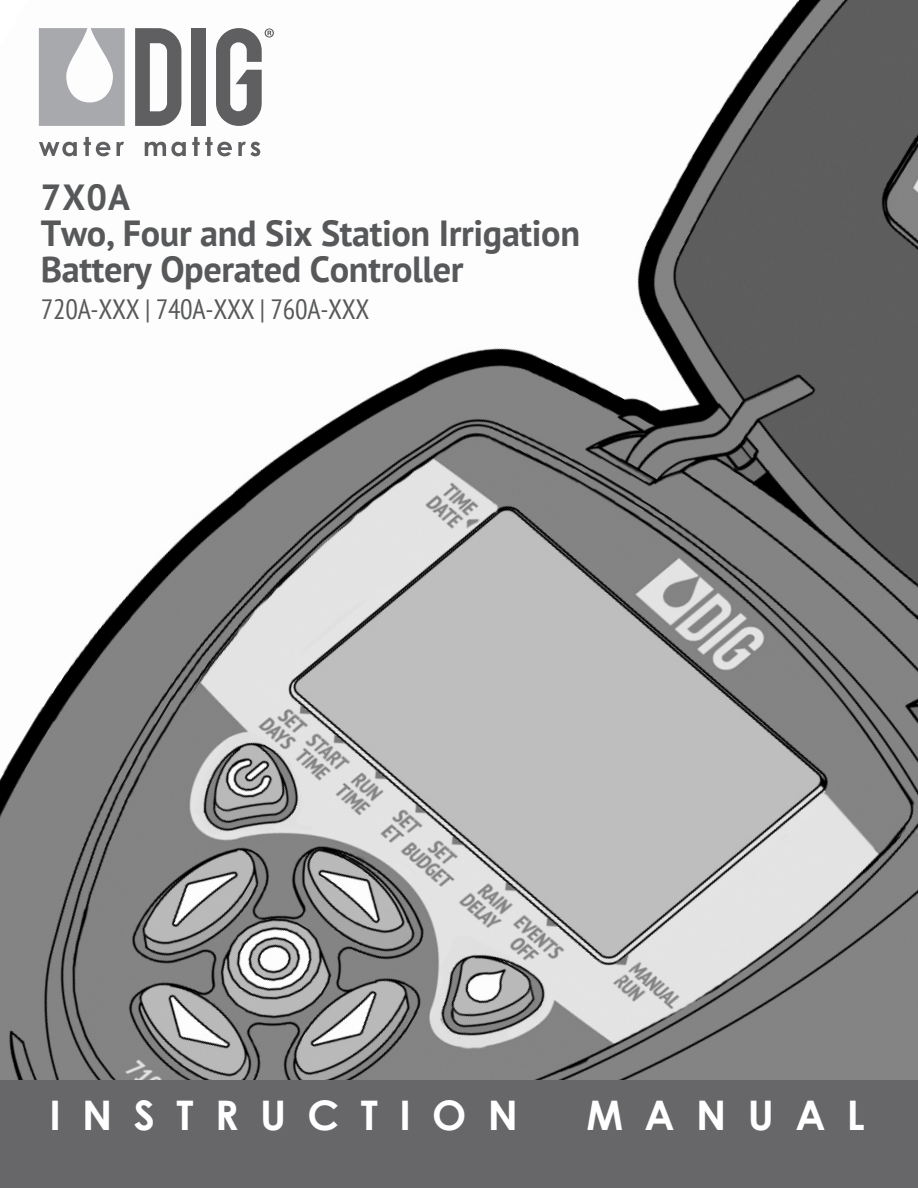
<style>
.page{position:relative;width:918px;height:1188px;background:#fff}
.page>*{position:absolute;margin:0;border:0;box-sizing:border-box;transform-origin:0 0}
._11_black_bar{font:700 40.8px "Century Gothic";letter-spacing:.525em;color:#fff}
.t1{font:700 36.3px/36.3px "PT Sans";letter-spacing:-.01em;color:#57585a}
.t2{font:condensed 27.9px "PT Sans";letter-spacing:-.01em;color:#57585a}
</style>
<div class="page">
<img style="left:0;top:0;width:918px;height:1081px">
<div style="left:0;top:1081px;width:918px;height:107px;background:#67676a"></div>
<svg style="left:135px;top:28px;width:46px;height:98px"></svg>
<div style="left:191px;top:28px;width:15px;height:98px;background:#5f5f62"></div>
<svg style="left:216px;top:28px;width:58px;height:98px"></svg>
<svg style="left:39px;top:28px;width:86px;height:98px"></svg>
<svg style="left:39px;top:142px;width:38px;height:14px"></svg>
<svg style="left:84px;top:137px;width:26px;height:19px"></svg>
<svg style="left:117px;top:142px;width:7px;height:14px"></svg>
<svg style="left:145px;top:142px;width:41px;height:14px"></svg>
<svg style="left:192px;top:137px;width:40px;height:19px"></svg>
<svg style="left:238px;top:142px;width:22px;height:14px"></svg>
<p class="t1" style="left:41px;top:178px;width:541px">7X0A<br>Two, Four and Six Station Irrigation<br>Battery Operated Controller</p>
<p class="t2" style="left:41px;top:291px;width:330px">720A-XXX | 740A-XXX | 760A-XXX</p>
<p class="_11_black_bar" style="left:49px;top:1090px;width:470px">INSTRUCTION</p>
<p class="_11_black_bar" style="left:586px;top:1090px;width:280px">MANUAL</p>
</div>
